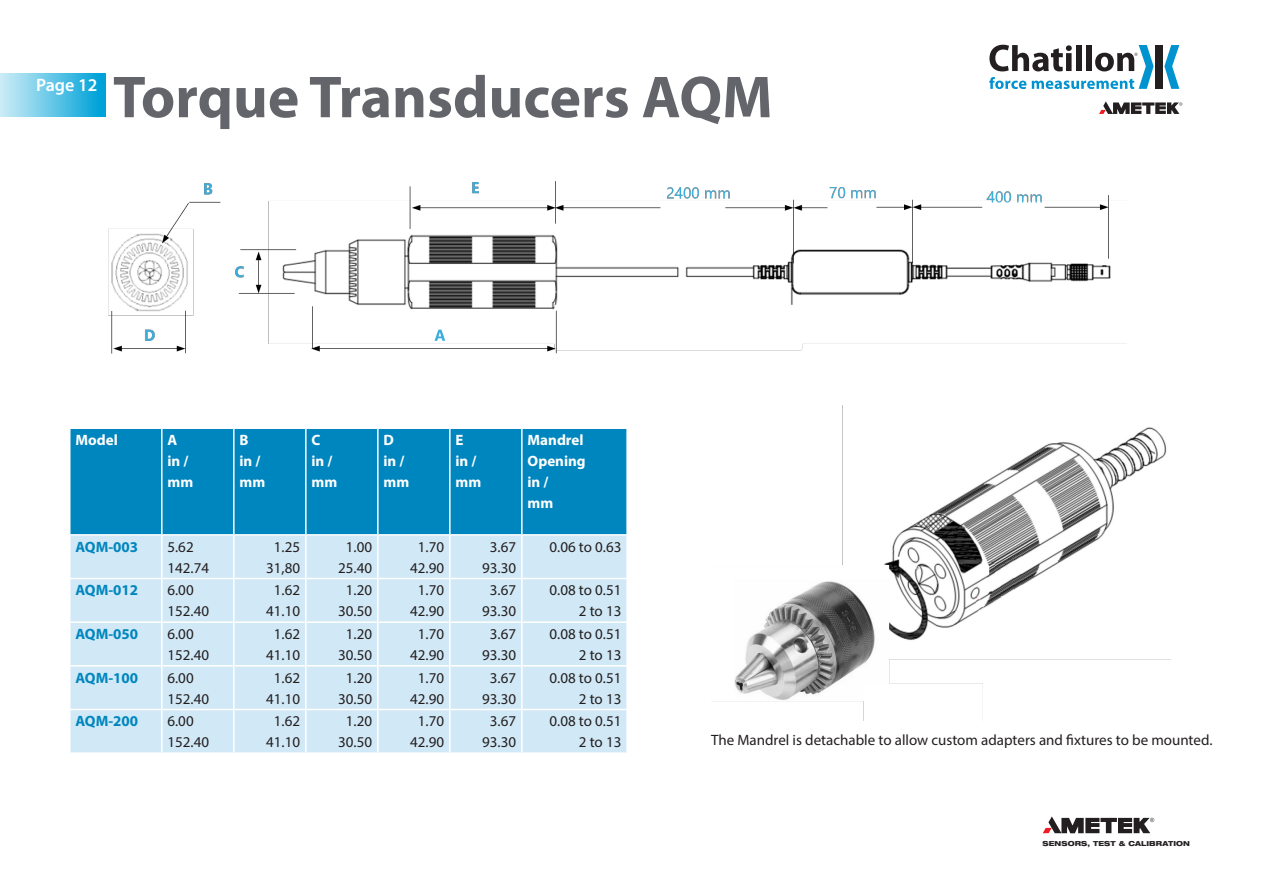
<style>
.page{position:relative;width:1263px;height:893px;background:#fff}
.page>*{position:absolute;margin:0;border:0;box-sizing:border-box;transform-origin:0 0}
.t1{font:700 59.7px "Myriad Pro";color:#64656a}
.t2{font:600 18px "Myriad Pro";color:#fff}
.t3{font:15px "Myriad Pro";color:#231f20}
.t4{font:700 15px/21px "Myriad Pro";color:#fff}
.t5{font:700 15px "Myriad Pro";color:#0086be}
.t6{font:800 expanded 6.9px "Helvetica Neue LT Pro";letter-spacing:.015em;color:#231f20}
</style>
<div class="page">
<div style="left:0;top:73px;width:105px;height:44px;background:linear-gradient(to right,#cfedf7,#00a0d7)"></div>
<svg style="left:1099px;top:101px;width:83px;height:13px"></svg>
<div style="left:1155px;top:45px;width:8px;height:44px;background:#231f20"></div>
<svg style="left:1164px;top:45px;width:15px;height:44px"></svg>
<svg style="left:989px;top:45px;width:164px;height:44px"></svg>
<svg style="left:1043px;top:816px;width:111px;height:17px"></svg>
<div style="left:70px;top:429px;width:556px;height:105px;background:#0086be"></div>
<div style="left:70px;top:536px;width:556px;height:216px;background:#d1e8f6"></div>
<div style="left:70px;top:579px;width:556px;height:130px;background:#d1e8f6"></div>
<hr style="left:305px;top:429px;width:2px;height:105px;background:#fff">
<hr style="left:377px;top:429px;width:2px;height:105px;background:#fff">
<hr style="left:449px;top:429px;width:2px;height:105px;background:#fff">
<hr style="left:521px;top:429px;width:2px;height:105px;background:#fff">
<hr style="left:161px;top:429px;width:2px;height:105px;background:#fff">
<hr style="left:233px;top:429px;width:2px;height:105px;background:#fff">
<hr style="left:161px;top:536px;width:2px;height:42px;background:#fff">
<hr style="left:233px;top:536px;width:2px;height:42px;background:#fff">
<hr style="left:305px;top:536px;width:2px;height:42px;background:#fff">
<hr style="left:377px;top:536px;width:2px;height:42px;background:#fff">
<hr style="left:449px;top:536px;width:2px;height:42px;background:#fff">
<hr style="left:521px;top:536px;width:2px;height:42px;background:#fff">
<hr style="left:69px;top:578px;width:93px;height:1px;background:#fff">
<hr style="left:162px;top:578px;width:72px;height:1px;background:#fff">
<hr style="left:161px;top:579px;width:2px;height:42px;background:#fff">
<hr style="left:234px;top:578px;width:72px;height:1px;background:#fff">
<hr style="left:233px;top:579px;width:2px;height:42px;background:#fff">
<hr style="left:306px;top:578px;width:72px;height:1px;background:#fff">
<hr style="left:305px;top:579px;width:2px;height:42px;background:#fff">
<hr style="left:378px;top:578px;width:72px;height:1px;background:#fff">
<hr style="left:377px;top:579px;width:2px;height:42px;background:#fff">
<hr style="left:450px;top:578px;width:72px;height:1px;background:#fff">
<hr style="left:449px;top:579px;width:2px;height:42px;background:#fff">
<hr style="left:522px;top:578px;width:106px;height:1px;background:#fff">
<hr style="left:521px;top:579px;width:2px;height:42px;background:#fff">
<hr style="left:69px;top:621px;width:93px;height:2px;background:#fff">
<hr style="left:162px;top:621px;width:72px;height:2px;background:#fff">
<hr style="left:161px;top:623px;width:2px;height:42px;background:#fff">
<hr style="left:234px;top:621px;width:72px;height:2px;background:#fff">
<hr style="left:233px;top:623px;width:2px;height:42px;background:#fff">
<hr style="left:306px;top:621px;width:72px;height:2px;background:#fff">
<hr style="left:305px;top:623px;width:2px;height:42px;background:#fff">
<hr style="left:378px;top:621px;width:72px;height:2px;background:#fff">
<hr style="left:377px;top:623px;width:2px;height:42px;background:#fff">
<hr style="left:450px;top:621px;width:72px;height:2px;background:#fff">
<hr style="left:449px;top:623px;width:2px;height:42px;background:#fff">
<hr style="left:522px;top:621px;width:106px;height:2px;background:#fff">
<hr style="left:521px;top:623px;width:2px;height:42px;background:#fff">
<hr style="left:69px;top:665px;width:93px;height:2px;background:#fff">
<hr style="left:162px;top:665px;width:72px;height:2px;background:#fff">
<hr style="left:161px;top:667px;width:2px;height:42px;background:#fff">
<hr style="left:234px;top:665px;width:72px;height:2px;background:#fff">
<hr style="left:233px;top:667px;width:2px;height:42px;background:#fff">
<hr style="left:306px;top:665px;width:72px;height:2px;background:#fff">
<hr style="left:305px;top:667px;width:2px;height:42px;background:#fff">
<hr style="left:378px;top:665px;width:72px;height:2px;background:#fff">
<hr style="left:377px;top:667px;width:2px;height:42px;background:#fff">
<hr style="left:450px;top:665px;width:72px;height:2px;background:#fff">
<hr style="left:449px;top:667px;width:2px;height:42px;background:#fff">
<hr style="left:522px;top:665px;width:106px;height:2px;background:#fff">
<hr style="left:521px;top:667px;width:2px;height:42px;background:#fff">
<hr style="left:69px;top:709px;width:93px;height:1px;background:#fff">
<hr style="left:162px;top:709px;width:72px;height:1px;background:#fff">
<hr style="left:161px;top:710px;width:2px;height:42px;background:#fff">
<hr style="left:234px;top:709px;width:72px;height:1px;background:#fff">
<hr style="left:233px;top:710px;width:2px;height:42px;background:#fff">
<hr style="left:306px;top:709px;width:72px;height:1px;background:#fff">
<hr style="left:305px;top:710px;width:2px;height:42px;background:#fff">
<hr style="left:378px;top:709px;width:72px;height:1px;background:#fff">
<hr style="left:377px;top:710px;width:2px;height:42px;background:#fff">
<hr style="left:450px;top:709px;width:72px;height:1px;background:#fff">
<hr style="left:449px;top:710px;width:2px;height:42px;background:#fff">
<hr style="left:522px;top:709px;width:106px;height:1px;background:#fff">
<hr style="left:521px;top:710px;width:2px;height:42px;background:#fff">
<img style="left:108px;top:181px;width:1018px;height:173px">
<img style="left:711px;top:405px;width:460px;height:316px">
<p class="t2" style="left:36px;top:74px;width:63px">Page 12</p>
<p class="t1" style="left:113px;top:58px;width:661px">Torque Transducers AQM</p>
<p class="t4" style="left:75px;top:429px;width:44px">Model</p>
<p class="t4" style="left:167px;top:429px;width:11px">A</p>
<p class="t4" style="left:167px;top:450px;width:22px">in /</p>
<p class="t4" style="left:167px;top:471px;width:27px">mm</p>
<p class="t4" style="left:239px;top:429px;width:11px">B</p>
<p class="t4" style="left:239px;top:450px;width:22px">in /</p>
<p class="t4" style="left:239px;top:471px;width:27px">mm</p>
<p class="t4" style="left:311px;top:429px;width:10px">C</p>
<p class="t4" style="left:311px;top:450px;width:22px">in /</p>
<p class="t4" style="left:311px;top:471px;width:27px">mm</p>
<p class="t4" style="left:383px;top:429px;width:12px">D</p>
<p class="t4" style="left:383px;top:450px;width:22px">in /</p>
<p class="t4" style="left:383px;top:471px;width:27px">mm</p>
<p class="t4" style="left:455px;top:429px;width:10px">E</p>
<p class="t4" style="left:455px;top:450px;width:22px">in /</p>
<p class="t4" style="left:455px;top:471px;width:27px">mm</p>
<p class="t4" style="left:527px;top:429px;width:60px">Mandrel<br>Opening</p>
<p class="t4" style="left:527px;top:471px;width:22px">in /</p>
<p class="t4" style="left:527px;top:492px;width:27px">mm</p>
<p class="t5" style="left:75px;top:537px;width:64px">AQM-003</p>
<p class="t3" style="left:167px;top:538px;width:28px">5.62</p>
<p class="t3" style="left:167px;top:559px;width:43px">142.74</p>
<p class="t3" style="left:274px;top:538px;width:28px">1.25</p>
<p class="t3" style="left:266px;top:559px;width:35px">31,80</p>
<p class="t3" style="left:346px;top:538px;width:28px">1.00</p>
<p class="t3" style="left:338px;top:559px;width:35px">25.40</p>
<p class="t3" style="left:418px;top:538px;width:28px">1.70</p>
<p class="t3" style="left:410px;top:559px;width:35px">42.90</p>
<p class="t3" style="left:490px;top:538px;width:28px">3.67</p>
<p class="t3" style="left:482px;top:559px;width:35px">93.30</p>
<p class="t3" style="left:550px;top:538px;width:73px">0.06 to 0.63</p>
<p class="t5" style="left:75px;top:581px;width:64px">AQM-012</p>
<p class="t3" style="left:167px;top:581px;width:28px">6.00</p>
<p class="t3" style="left:167px;top:602px;width:43px">152.40</p>
<p class="t3" style="left:274px;top:581px;width:28px">1.62</p>
<p class="t3" style="left:266px;top:602px;width:35px">41.10</p>
<p class="t3" style="left:346px;top:581px;width:28px">1.20</p>
<p class="t3" style="left:338px;top:602px;width:35px">30.50</p>
<p class="t3" style="left:418px;top:581px;width:28px">1.70</p>
<p class="t3" style="left:410px;top:602px;width:35px">42.90</p>
<p class="t3" style="left:490px;top:581px;width:28px">3.67</p>
<p class="t3" style="left:482px;top:602px;width:35px">93.30</p>
<p class="t3" style="left:550px;top:581px;width:73px">0.08 to 0.51</p>
<p class="t3" style="left:579px;top:602px;width:44px">2 to 13</p>
<p class="t5" style="left:75px;top:624px;width:64px">AQM-050</p>
<p class="t3" style="left:167px;top:625px;width:28px">6.00</p>
<p class="t3" style="left:167px;top:646px;width:43px">152.40</p>
<p class="t3" style="left:274px;top:625px;width:28px">1.62</p>
<p class="t3" style="left:266px;top:646px;width:35px">41.10</p>
<p class="t3" style="left:346px;top:625px;width:28px">1.20</p>
<p class="t3" style="left:338px;top:646px;width:35px">30.50</p>
<p class="t3" style="left:418px;top:625px;width:28px">1.70</p>
<p class="t3" style="left:410px;top:646px;width:35px">42.90</p>
<p class="t3" style="left:490px;top:625px;width:28px">3.67</p>
<p class="t3" style="left:482px;top:646px;width:35px">93.30</p>
<p class="t3" style="left:550px;top:625px;width:73px">0.08 to 0.51</p>
<p class="t3" style="left:579px;top:646px;width:44px">2 to 13</p>
<p class="t5" style="left:75px;top:668px;width:64px">AQM-100</p>
<p class="t3" style="left:167px;top:668px;width:28px">6.00</p>
<p class="t3" style="left:167px;top:689px;width:43px">152.40</p>
<p class="t3" style="left:274px;top:668px;width:28px">1.62</p>
<p class="t3" style="left:266px;top:689px;width:35px">41.10</p>
<p class="t3" style="left:346px;top:668px;width:28px">1.20</p>
<p class="t3" style="left:338px;top:689px;width:35px">30.50</p>
<p class="t3" style="left:418px;top:668px;width:28px">1.70</p>
<p class="t3" style="left:410px;top:689px;width:35px">42.90</p>
<p class="t3" style="left:490px;top:668px;width:28px">3.67</p>
<p class="t3" style="left:482px;top:689px;width:35px">93.30</p>
<p class="t3" style="left:550px;top:668px;width:73px">0.08 to 0.51</p>
<p class="t3" style="left:579px;top:689px;width:44px">2 to 13</p>
<p class="t5" style="left:75px;top:712px;width:64px">AQM-200</p>
<p class="t3" style="left:167px;top:712px;width:28px">6.00</p>
<p class="t3" style="left:167px;top:733px;width:43px">152.40</p>
<p class="t3" style="left:274px;top:712px;width:28px">1.62</p>
<p class="t3" style="left:266px;top:733px;width:35px">41.10</p>
<p class="t3" style="left:346px;top:712px;width:28px">1.20</p>
<p class="t3" style="left:338px;top:733px;width:35px">30.50</p>
<p class="t3" style="left:418px;top:712px;width:28px">1.70</p>
<p class="t3" style="left:410px;top:733px;width:35px">42.90</p>
<p class="t3" style="left:490px;top:712px;width:28px">3.67</p>
<p class="t3" style="left:482px;top:733px;width:35px">93.30</p>
<p class="t3" style="left:550px;top:712px;width:73px">0.08 to 0.51</p>
<p class="t3" style="left:579px;top:733px;width:44px">2 to 13</p>
<p class="t3" style="left:711px;top:731px;width:503px">The Mandrel is detachable to allow custom adapters and fixtures to be mounted.</p>
<p class="t6" style="left:1042px;top:839px;width:149px">SENSORS, TEST &amp; CALIBRATION</p>
</div>
